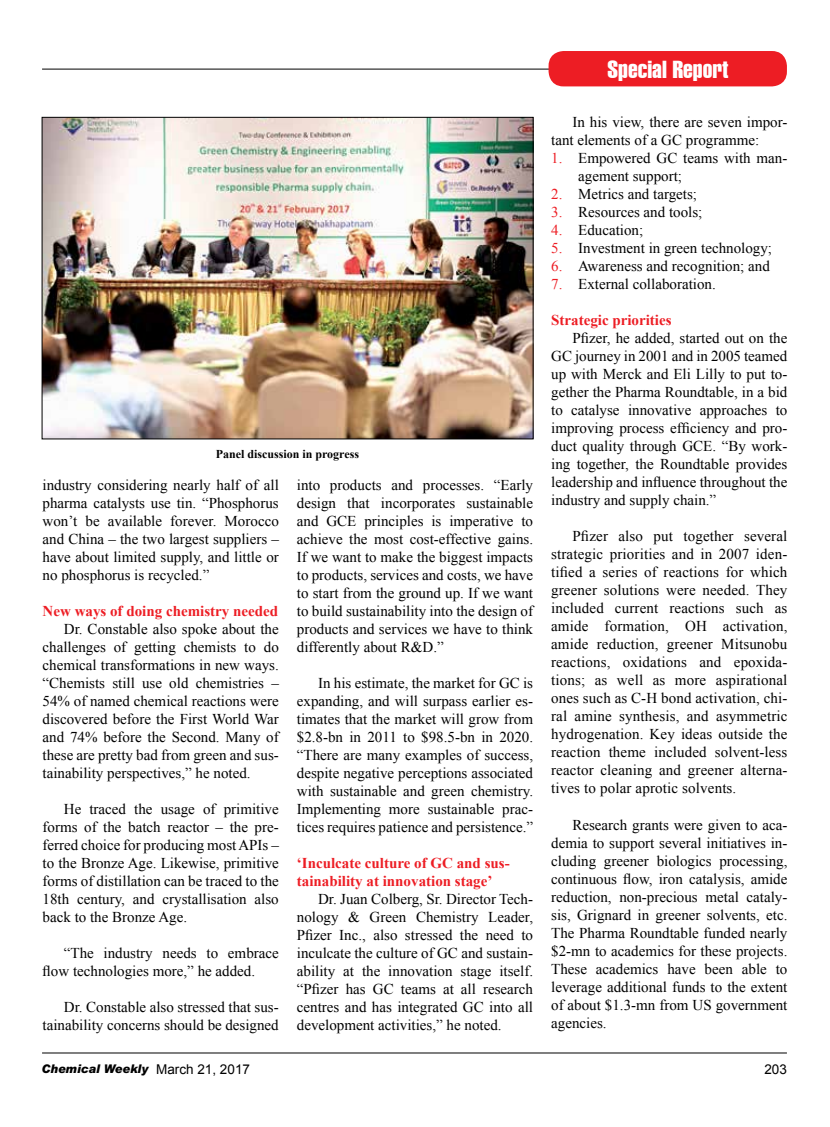
<style>
.page{position:relative;width:830px;height:1127px;background:#fff}
.page>*{position:absolute;margin:0;border:0;box-sizing:border-box;transform-origin:0 0}
.t1{font:24px "Swiss 911 BT Extra Compressed";color:#fff;scale:1.2 1}
.t2{font:15px/18px "Times New Roman";color:#000;text-align:justify}
.t3{font:700 15px/18px "Times New Roman";color:#ed1d24}
.t4{font:13.5px "Arial";color:#000}
.t5{font:italic 12px "Bril";color:#000;scale:.95 1}
.t6{font:700 12px "Times New Roman";color:#000}
.s1{color:#ed1d24}
.s2{font-family:"Arial";font-style:normal;font-size:13.5px}
</style>
<div class="page">
<hr style="left:42px;top:69px;width:521px;height:1px;background:#000">
<div style="left:548px;top:51px;width:238px;height:35px;background:#ed1d24;border-radius:15px"></div>
<hr style="left:42px;top:1052px;width:744px;height:1px;background:#000">
<img style="left:44px;top:119px;width:487px;height:318px">
<div style="left:42px;top:117px;width:491px;height:322px;border:1px solid #000"></div>
<p class="t6" style="left:215px;top:445px;width:145px">Panel discussion in progress</p>
<p class="t2" style="left:43px;top:476px;width:238px">industry considering nearly half of all pharma catalysts use tin. “Phosphorus won’t be available forever. Morocco and China – the two largest suppliers – have about limited supply, and little or no phosphorus is recycled.”</p>
<p class="t3" style="left:43px;top:601px;width:237px">New ways of doing chemistry needed</p>
<p class="t2" style="left:43px;top:620px;width:238px;text-indent:21px">Dr. Constable also spoke about the challenges of getting chemists to do chemical transformations in new ways. “Chemists still use old chemistries – 54% of named chemical reactions were discovered before the First World War and 74% before the Second. Many of these are pretty bad from green and sus&shy;tainability perspectives,” he noted.</p>
<p class="t2" style="left:43px;top:800px;width:238px;text-indent:21px">He traced the usage of primitive forms of the batch reactor – the pre&shy;ferred choice for producing most APIs – to the Bronze Age. Likewise, primitive forms of distillation can be traced to the 18th century, and crystallisation also back to the Bronze Age.</p>
<p class="t2" style="left:43px;top:944px;width:238px;text-indent:21px">“The industry needs to embrace flow technologies more,” he added.</p>
<p class="t2" style="left:43px;top:998px;width:238px;text-align:right">Dr. Constable also stressed that sus&shy;tainability concerns should be designed</p>
<p class="t2" style="left:297px;top:476px;width:238px">into products and processes. “Early design that incorporates sustainable and GCE principles is imperative to achieve the most cost-effective gains.<br>If we want to make the biggest impacts to products, services and costs, we have to start from the ground up. If we want to build sustainability into the design of products and services we have to think differently about R&amp;D.”</p>
<p class="t2" style="left:297px;top:674px;width:238px;text-indent:21px">In his estimate, the market for GC is expanding, and will surpass earlier es&shy;timates that the market will grow from $2.8-bn in 2011 to $98.5-bn in 2020. “There are many examples of success, despite negative perceptions associated with sustainable and green chemistry.<br>Implementing more sustainable prac&shy;tices requires patience and persistence.”</p>
<p class="t3" style="left:297px;top:853px;width:214px">‘Inculcate culture of GC and sus&shy;tainability at innovation stage’</p>
<p class="t2" style="left:297px;top:890px;width:238px;text-indent:21px">Dr. Juan Colberg, Sr. Director Tech&shy;nology &amp; Green Chemistry Leader, Pfizer Inc., also stressed the need to inculcate the culture of GC and sustain&shy;ability at the innovation stage itself. “Pfizer has GC teams at all research centres and has integrated GC into all development activities,” he noted.</p>
<h1 class="t1" style="left:607px;top:55px;width:102px">Special Report</h1>
<p class="t2" style="left:551px;top:113px;width:238px;text-indent:21px">In his view, there are seven impor&shy;tant elements of a GC programme:</p>
<p class="t2" style="left:578px;top:149px;width:211px;text-indent:-27px"><span class="s1">1.</span> Empowered GC teams with man&shy;agement support;</p>
<p class="t2" style="left:551px;top:185px;width:147px"><span class="s1">2.</span> Metrics and targets;</p>
<p class="t2" style="left:551px;top:203px;width:153px"><span class="s1">3.</span> Resources and tools;</p>
<p class="t2" style="left:551px;top:221px;width:93px"><span class="s1">4.</span> Education;</p>
<p class="t2" style="left:551px;top:239px;width:222px"><span class="s1">5.</span> Investment in green technology;</p>
<p class="t2" style="left:551px;top:257px;width:220px"><span class="s1">6.</span> Awareness and recognition; and</p>
<p class="t2" style="left:551px;top:275px;width:166px"><span class="s1">7.</span> External collaboration.</p>
<p class="t3" style="left:551px;top:311px;width:122px">Strategic priorities</p>
<p class="t2" style="left:551px;top:329px;width:238px;text-indent:21px">Pfizer, he added, started out on the GC journey in 2001 and in 2005 teamed up with Merck and Eli Lilly to put to&shy;gether the Pharma Roundtable, in a bid to catalyse innovative approaches to improving process efficiency and pro&shy;duct quality through GCE. “By work&shy;ing together, the Roundtable provides leadership and influence throughout the industry and supply chain.”</p>
<p class="t2" style="left:551px;top:527px;width:238px;text-indent:21px">Pfizer also put together several strategic priorities and in 2007 iden&shy;tified a series of reactions for which greener solutions were needed. They included current reactions such as amide formation, OH activation, amide reduction, greener Mitsunobu reactions, oxidations and epoxida&shy;tions; as well as more aspirational ones such as C-H bond activation, chi&shy;ral amine synthesis, and asymmetric hydrogenation. Key ideas outside the reaction theme included solvent-less reactor cleaning and greener alterna&shy;tives to polar aprotic solvents.</p>
<p class="t2" style="left:551px;top:815px;width:238px;text-indent:21px">Research grants were given to aca&shy;demia to support several initiatives in&shy;cluding greener biologics processing, continuous flow, iron catalysis, amide reduction, non-precious metal cataly&shy;sis, Grignard in greener solvents, etc.<br>The Pharma Roundtable funded nearly $2-mn to academics for these projects.<br>These academics have been able to leverage additional funds to the extent of about $1.3-mn from US government agencies.</p>
<p class="t5" style="left:42px;top:1061px;width:221px">Chemical Weekly <span class="s2">March 21, 2017</span></p>
<p class="t4" style="left:764px;top:1060px;width:24px">203</p>
</div>
